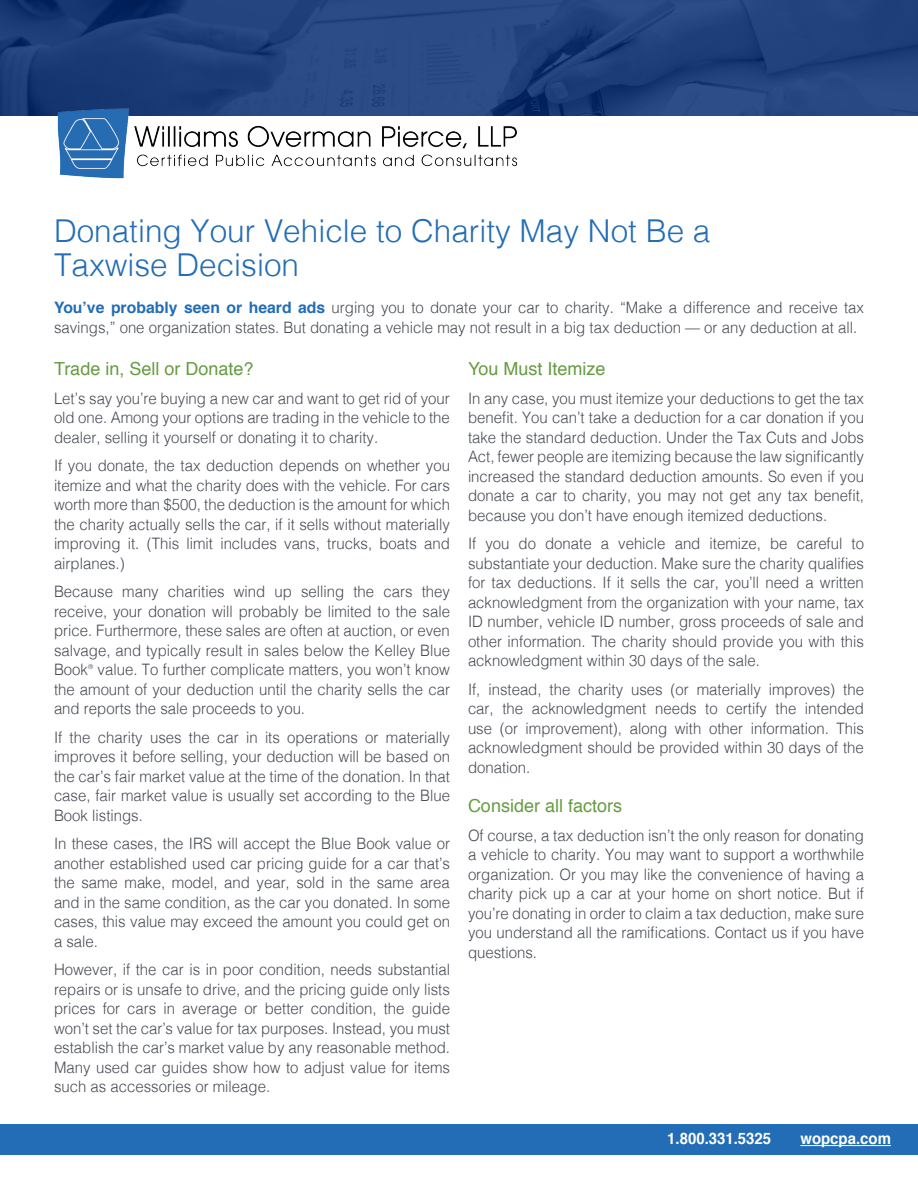
<style>
.page{position:relative;width:918px;height:1188px;background:#fff}
.page>*{position:absolute;margin:0;border:0;box-sizing:border-box;transform-origin:0 0}
.author_text{font:300 31.5px/34.5px "Helvetica";color:#226db6}
.Subheads{font:18px "Helvetica";color:#669c41}
.Body_Copy{font:300 15.75px/19.5px "Helvetica";color:#464b54;text-align:justify;scale:.95 1}
.Indents{font:700 15.75px "Helvetica";color:#fff;scale:.95 1}
.Body_Copy-2{font:300 6.75px "Helvetica";color:#464b54;scale:.95 1}
.s1{font-weight:700;color:#226db6}
</style>
<div class="page">
<img style="left:0;top:0;width:918px;height:116px">
<img style="left:54px;top:102px;width:466px;height:77px">
<div style="left:0;top:1124px;width:918px;height:30px;background:#226db6"></div>
<hr style="left:800px;top:1145px;width:91px;height:1px;background:#fff">
<p class="author_text" style="left:54px;top:211px;width:658px">Donating Your Vehicle to Charity May Not Be a<br>Taxwise Decision</p>
<p class="Body_Copy" style="left:54px;top:297px;width:854px"><span class="s1">You’ve probably seen or heard ads</span> urging you to donate your car to charity. “Make a difference and receive tax savings,” one organization states. But donating a vehicle may not result in a big tax deduction — or any deduction at all.</p>
<p class="Subheads" style="left:54px;top:355px;width:201px">Trade in, Sell or Donate?</p>
<p class="Body_Copy" style="left:54px;top:387px;width:418px">Let’s say you’re buying a new car and want to get rid of your old one. Among your options are trading in the vehicle to the dealer, selling it yourself or donating it to charity.</p>
<p class="Body_Copy" style="left:54px;top:455px;width:418px">If you donate, the tax deduction depends on whether you itemize and what the charity does with the vehicle. For cars worth more than $500, the deduction is the amount for which the charity actually sells the car, if it sells without materially improving it. (This limit includes vans, trucks, boats and airplanes.)</p>
<p class="Body_Copy" style="left:54px;top:581px;width:418px">Because many charities wind up selling the cars they receive, your donation will probably be limited to the sale price. Furthermore, these sales are often at auction, or even salvage, and typically result in sales below the Kelley Blue Book</p>
<p class="Body_Copy-2" style="left:88px;top:660px;width:7px">®</p>
<p class="Body_Copy" style="left:54px;top:659px;width:418px;text-indent:44px">value. To further complicate matters, you won’t know the amount of your deduction until the charity sells the car and reports the sale proceeds to you.</p>
<p class="Body_Copy" style="left:54px;top:726px;width:418px">If the charity uses the car in its operations or materially improves it before selling, your deduction will be based on the car’s fair market value at the time of the donation. In that case, fair market value is usually set according to the Blue Book listings.</p>
<p class="Body_Copy" style="left:54px;top:833px;width:418px">In these cases, the IRS will accept the Blue Book value or another established used car pricing guide for a car that’s the same make, model, and year, sold in the same area and in the same condition, as the car you donated. In some cases, this value may exceed the amount you could get on a sale.</p>
<p class="Body_Copy" style="left:54px;top:959px;width:418px">However, if the car is in poor condition, needs substantial repairs or is unsafe to drive, and the pricing guide only lists prices for cars in average or better condition, the guide won’t set the car’s value for tax purposes. Instead, you must establish the car’s market value by any reasonable method.<br>Many used car guides show how to adjust value for items such as accessories or mileage.</p>
<p class="Subheads" style="left:468px;top:355px;width:139px">You Must Itemize</p>
<p class="Body_Copy" style="left:468px;top:387px;width:418px">In any case, you must itemize your deductions to get the tax benefit. You can’t take a deduction for a car donation if you take the standard deduction. Under the Tax Cuts and Jobs Act, fewer people are itemizing because the law significantly increased the standard deduction amounts. So even if you donate a car to charity, you may not get any tax benefit, because you don’t have enough itemized deductions.</p>
<p class="Body_Copy" style="left:468px;top:533px;width:418px">If you do donate a vehicle and itemize, be careful to substantiate your deduction. Make sure the charity qualifies for tax deductions. If it sells the car, you’ll need a written acknowledgment from the organization with your name, tax ID number, vehicle ID number, gross proceeds of sale and other information. The charity should provide you with this acknowledgment within 30 days of the sale.</p>
<p class="Body_Copy" style="left:468px;top:678px;width:418px">If, instead, the charity uses (or materially improves) the car, the acknowledgment needs to certify the intended use (or improvement), along with other information. This acknowledgment should be provided within 30 days of the donation.</p>
<p class="Subheads" style="left:468px;top:792px;width:156px">Consider all factors</p>
<p class="Body_Copy" style="left:468px;top:824px;width:418px">Of course, a tax deduction isn’t the only reason for donating a vehicle to charity. You may want to support a worthwhile organization. Or you may like the convenience of having a charity pick up a car at your home on short notice. But if you’re donating in order to claim a tax deduction, make sure you understand all the ramifications. Contact us if you have questions.</p>
<p class="Indents" style="left:667px;top:1126px;width:111px">1.800.331.5325</p>
<p class="Indents" style="left:800px;top:1126px;width:97px">wopcpa.com</p>
</div>
